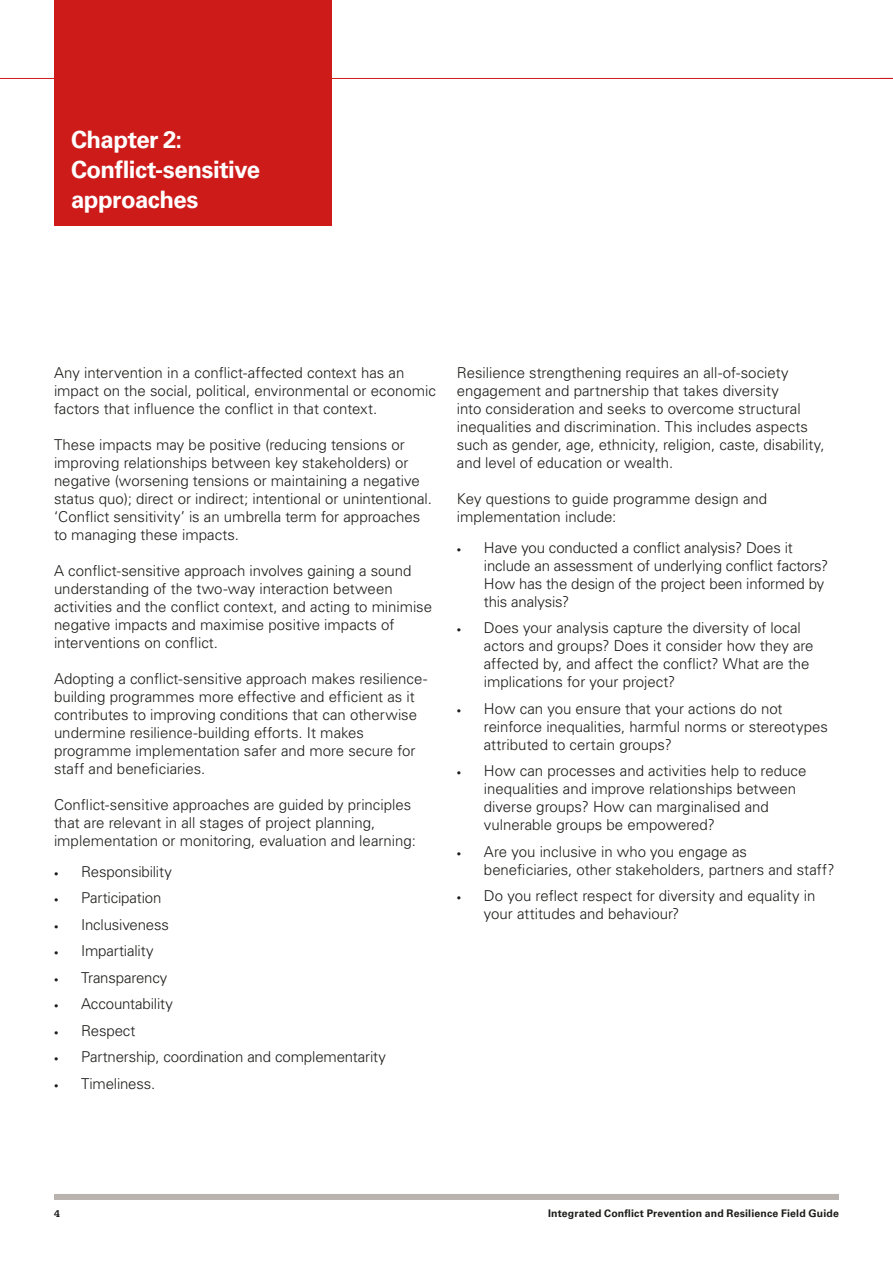
<style>
.page{position:relative;width:893px;height:1263px;background:#fff}
.page>*{position:absolute;margin:0;border:0;box-sizing:border-box;transform-origin:0 0}
.t1{font:700 24px/30px "Univers CA";letter-spacing:-.02em;color:#fff}
.t2{font:300 15px/18px "Univers CA";color:#1d1d1b}
.t3{font:700 10.5px "Univers CA";letter-spacing:.015em;color:#1d1d1b}
.t4{font:700 10.5px "Serifa BT";color:#1d1d1b}
.s1{font-size:8.7px}
</style>
<div class="page">
<div style="left:54px;top:1194px;width:785px;height:6px;background:#b9b3b0"></div>
<hr style="left:0;top:78px;width:893px;height:1px;background:#cd1b1a">
<div style="left:54px;top:0;width:277px;height:225px;background:#cd1b1a"></div>
<h1 class="t1" style="left:71px;top:125px;width:191px">Chapter 2:<br>Conflict-sensitive approaches</h1>
<p class="t2" style="left:54px;top:364px;width:383px">Any intervention in a conflict-affected context has an impact on the social, political, environmental or economic factors that influence the conflict in that context.</p>
<p class="t2" style="left:54px;top:436px;width:379px">These impacts may be positive (reducing tensions or improving relationships between key stakeholders) or negative (worsening tensions or maintaining a negative status quo); direct or indirect; intentional or unintentional. ‘Conflict sensitivity’ is an umbrella term for approaches to managing these impacts.</p>
<p class="t2" style="left:54px;top:562px;width:380px">A conflict-sensitive approach involves gaining a sound understanding of the two-way interaction between activities and the conflict context, and acting to minimise negative impacts and maximise positive impacts of interventions on conflict.</p>
<p class="t2" style="left:54px;top:670px;width:375px">Adopting a conflict-sensitive approach makes resilience&shy;building programmes more effective and efficient as it contributes to improving conditions that can otherwise undermine resilience-building efforts. It makes programme implementation safer and more secure for staff and beneficiaries.</p>
<p class="t2" style="left:54px;top:796px;width:363px">Conflict-sensitive approaches are guided by principles that are relevant in all stages of project planning, implementation or monitoring, evaluation and learning:</p>
<p class="t2" style="left:54px;top:862px;width:119px"><span class="s1">•</span> Responsibility</p>
<p class="t2" style="left:54px;top:889px;width:109px"><span class="s1">•</span> Participation</p>
<p class="t2" style="left:54px;top:915px;width:116px"><span class="s1">•</span> Inclusiveness</p>
<p class="t2" style="left:54px;top:942px;width:101px"><span class="s1">•</span> Impartiality</p>
<p class="t2" style="left:54px;top:968px;width:115px"><span class="s1">•</span> Transparency</p>
<p class="t2" style="left:54px;top:995px;width:120px"><span class="s1">•</span> Accountability</p>
<p class="t2" style="left:54px;top:1021px;width:83px"><span class="s1">•</span> Respect</p>
<p class="t2" style="left:54px;top:1048px;width:334px"><span class="s1">•</span> Partnership, coordination and complementarity</p>
<p class="t2" style="left:54px;top:1074px;width:103px"><span class="s1">•</span> Timeliness.</p>
<p class="t2" style="left:457px;top:364px;width:369px">Resilience strengthening requires an all-of-society engagement and partnership that takes diversity<br>into consideration and seeks to overcome structural inequalities and discrimination. This includes aspects such as gender, age, ethnicity, religion, caste, disability, and level of education or wealth.</p>
<p class="t2" style="left:457px;top:490px;width:312px">Key questions to guide programme design and implementation include:</p>
<p class="t2" style="left:484px;top:538px;width:346px;text-indent:-27px"><span class="s1">•</span> Have you conducted a conflict analysis? Does it include an assessment of underlying conflict factors?<br>How has the design of the project been informed by this analysis?</p>
<p class="t2" style="left:484px;top:619px;width:331px;text-indent:-27px"><span class="s1">•</span> Does your analysis capture the diversity of local actors and groups? Does it consider how they are affected by, and affect the conflict? What are the implications for your project?</p>
<p class="t2" style="left:484px;top:699px;width:346px;text-indent:-27px"><span class="s1">•</span> How can you ensure that your actions do not reinforce inequalities, harmful norms or stereotypes attributed to certain groups?</p>
<p class="t2" style="left:484px;top:762px;width:324px;text-indent:-27px"><span class="s1">•</span> How can processes and activities help to reduce inequalities and improve relationships between diverse groups? How can marginalised and vulnerable groups be empowered?</p>
<p class="t2" style="left:484px;top:842px;width:352px;text-indent:-27px"><span class="s1">•</span> Are you inclusive in who you engage as beneficiaries, other stakeholders, partners and staff?</p>
<p class="t2" style="left:484px;top:887px;width:333px;text-indent:-27px"><span class="s1">•</span> Do you reflect respect for diversity and equality in your attitudes and behaviour?</p>
<p class="t4" style="left:54px;top:1207px;width:7px">4</p>
<p class="t3" style="left:548px;top:1207px;width:292px">Integrated Conflict Prevention and Resilience Field Guide</p>
</div>
